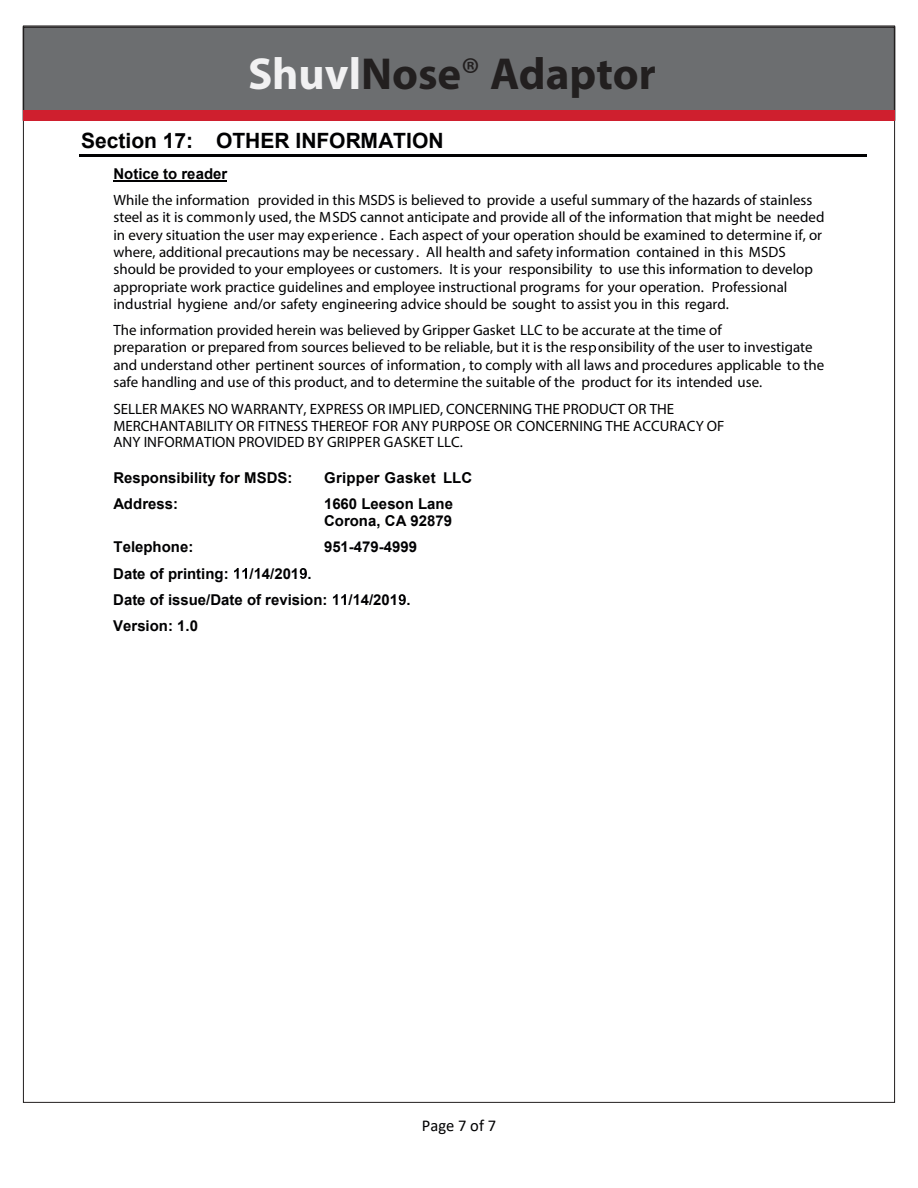
<style>
.page{position:relative;width:918px;height:1188px;background:#fff}
.page>*{position:absolute;margin:0;border:0;box-sizing:border-box;transform-origin:0 0}
.t1{font:700 45px "Myriad Pro";color:#221f1f}
.t2{font:700 21px "Arial";color:#010102}
.t3{font:16.5px "Calibri";color:#010102}
.t4{font:15px/17.2px "Myriad Pro";color:#010102}
.t5{font:700 15px/17.2px "Arial";color:#010102}
.t6{font:700 15px "Arial";letter-spacing:.02em;color:#010102}
.s1{color:#f1f1f2}
.s2{font-weight:400}
</style>
<div class="page">
<hr style="left:79px;top:154px;width:787px;height:2px;background:#010102">
<hr style="left:113px;top:180px;width:114px;height:2px;background:#010102">
<svg style="left:589px;top:345px;width:7px;height:10px"></svg>
<svg style="left:234px;top:568px;width:13px;height:11px"></svg>
<svg style="left:255px;top:568px;width:4px;height:11px"></svg>
<svg style="left:300px;top:568px;width:7px;height:11px"></svg>
<svg style="left:333px;top:594px;width:13px;height:11px"></svg>
<svg style="left:354px;top:594px;width:4px;height:11px"></svg>
<svg style="left:399px;top:594px;width:7px;height:11px"></svg>
<div style="left:23px;top:26px;width:872px;height:95px;background:#6c6e70;border:2px solid #221f1f"></div>
<div style="left:23px;top:110px;width:872px;height:10px;background:#cf1f2e"></div>
<h1 class="t1" style="left:248px;top:57px;width:409px"><span class="s1">Shuvl</span>Nose<span class="s2">®</span> Adaptor</h1>
<h2 class="t2" style="left:81px;top:132px;width:364px">Section 17: OTHER INFORMATION</h2>
<p class="t5" style="left:113px;top:166px;width:115px">Notice to reader</p>
<p class="t4" style="left:113px;top:193px;width:713px">While the information provided in this MSDS is believed to provide a useful summary of the hazards of stainless steel as it is commonly used, the MSDS cannot anticipate and provide all of the information that might be needed in every situation the user may experience . E ach aspect of your operation should be examined to de termine if, or where, additional precautions may be necessary .</p>
<p class="t4" style="left:113px;top:245px;width:701px;text-indent:313px">A mrofniytefasdnaht l aehl l noi ta c o n t a i n e d i n t h i s M DS S should be provided to your employees or customers. It is your responsibility to use this information to develop appropriate work practice guidelines and employee instructional programs for ruoy operation. Professional industrial hygiene and/or safety engineering advice should be sought to assist you in this re gard.</p>
<p class="t4" style="left:113px;top:322px;width:712px">The information provided herein was believed by Gripper Gasket LLC to be accurate at the time of<br>preparation or prepared from sources believed to be reliable, but it is the res onsibility of the user to investigate and understand other pertinent sources o f information, to comply with all laws and procedures applicable to the safe handling and use of this product, and to determine the suitable of the product for its inte nded use.</p>
<p class="t4" style="left:113px;top:401px;width:613px">SELLER MAKES NO WARRANTY, EXPRESS OR IMPLIED, CONCERNING THE PRODUCT OR THE<br>MERCHANTABILITY OR FITNESS THEREOF FOR ANY PURPOSE OR CONCERNING THE ACCURACY OF<br>ANY INFORMATION PROVIDED BY GRIPPER GASKET LLC.</p>
<p class="t5" style="left:113px;top:470px;width:180px">Responsibility for MSDS:</p>
<p class="t6" style="left:324px;top:472px;width:150px">Gripper Gasket LLC</p>
<p class="t5" style="left:113px;top:496px;width:66px">Address:</p>
<p class="t5" style="left:324px;top:496px;width:130px">1660 Leeson Lane<br>Corona, CA 92879</p>
<p class="t5" style="left:113px;top:540px;width:81px">Telephone:</p>
<p class="t5" style="left:324px;top:540px;width:95px">951-479-4999</p>
<p class="t5" style="left:113px;top:566px;width:117px">Date of printing:</p>
<p class="t5" style="left:113px;top:562px;width:216px;line-height:26.2px;text-indent:136px">/ 4/201 .<br>Date of issue/Date of revision:</p>
<p class="t5" style="left:348px;top:592px;width:64px">/ 4/201 .</p>
<p class="t5" style="left:113px;top:619px;width:86px">Version: 1.0</p>
<p class="t3" style="left:422px;top:1120px;width:76px">Page 7 of 7</p>
</div>
